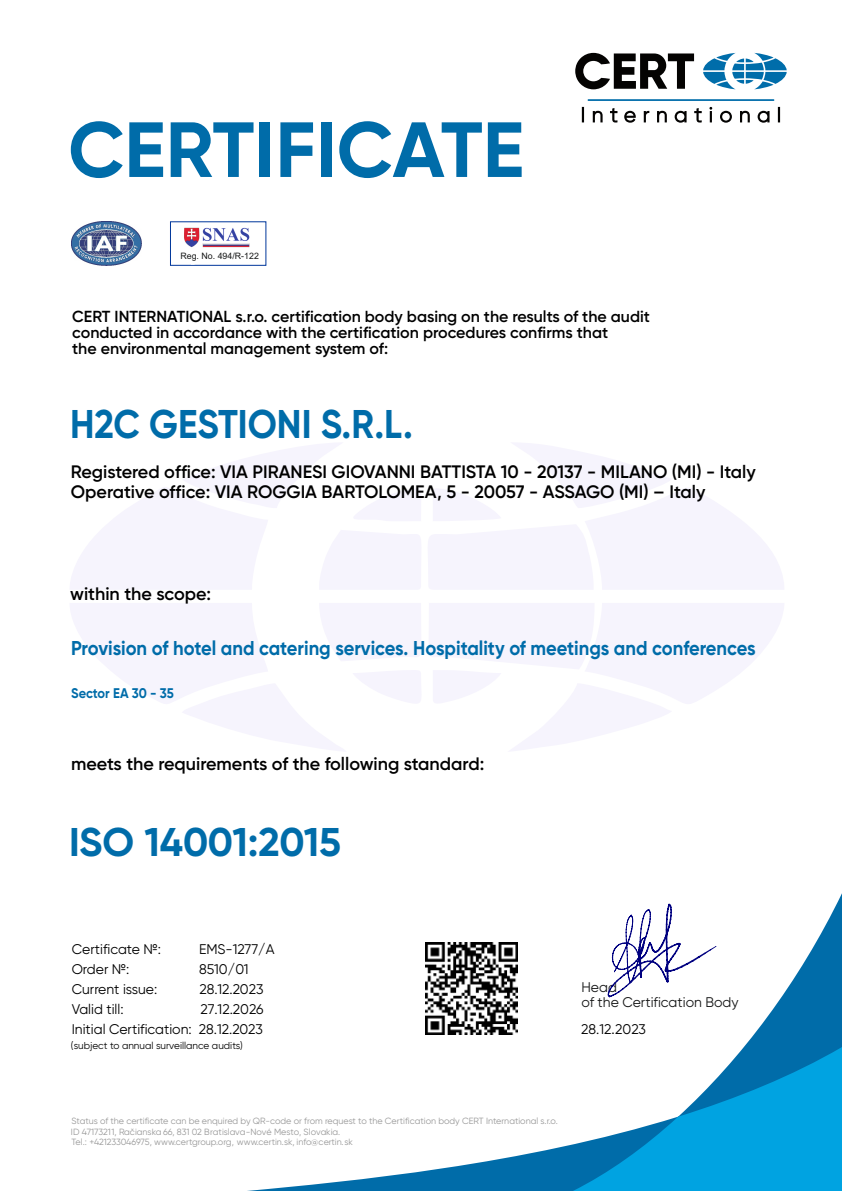
<style>
.page{position:relative;width:842px;height:1191px;background:#fff}
.page>*{position:absolute;margin:0;border:0;box-sizing:border-box;transform-origin:0 0}
.t1{font:700 78px "Gilroy";color:#006ca9}
.t2{font:700 40px "Gilroy";color:#006ca9;scale:.92 1}
.t3{font:700 40px "Gilroy";color:#006ca9}
.t4{font:700 20px "Gilroy";color:#006ca9;scale:.92 1}
.t5{font:600 18px/20px "Gilroy";color:#000}
.t6{font:600 16px/16px "Gilroy";color:#000}
.t7{font:14px/20px "Gilroy";color:#000;text-align:right}
.t8{font:14px/15.8px "Gilroy";color:#151616}
.t9{font:700 14px "Gilroy";color:#006ca9;scale:.92 1}
.t10{font:10px "Gilroy";color:#000}
.t11{font:9px/10.5px "Gilroy";color:#989898}
.t12{font:8.8px "Arial";color:#151616}
.s1{font-family:"Arial"}
</style>
<div class="page">
<svg style="left:70px;top:603px;width:714px;height:148px"></svg>
<svg style="left:70px;top:443px;width:714px;height:146px"></svg>
<svg style="left:607px;top:893px;width:235px;height:154px"></svg>
<svg style="left:247px;top:1144px;width:326px;height:47px"></svg>
<svg style="left:573px;top:1047px;width:269px;height:144px"></svg>
<svg style="left:575px;top:53px;width:212px;height:70px"></svg>
<img style="left:72px;top:222px;width:70px;height:43px">
<img style="left:185px;top:227px;width:64px;height:21px">
<svg style="left:178px;top:264px;width:86px;height:1px"></svg>
<svg style="left:608px;top:903px;width:108px;height:94px"></svg>
<img style="left:425px;top:942px;width:92px;height:92px">
<h1 class="t1" style="left:68px;top:114px;width:457px">CERTIFICATE</h1>
<p class="t12" style="left:180px;top:253px;width:80px">Reg. No. 494/R-122</p>
<h3 class="t6" style="left:72px;top:309px;width:579px">CERT INTERNATIONAL s.r.o. certification body basing on the results of the audit conducted in accordance with the certification procedures confirms that<br>the environmental management system of:</h3>
<h2 class="t2" style="left:70px;top:406px;width:374px">H2C GESTIONI S.R.L.</h2>
<h3 class="t5" style="left:71px;top:463px;width:686px">Registered office: VIA PIRANESI GIOVANNI BATTISTA 10 - 20137 - MILANO (MI) - Italy<br>Operative office: VIA ROGGIA BARTOLOMEA, 5 - 20057 - ASSAGO (MI) – Italy</h3>
<h3 class="t5" style="left:70px;top:584px;width:142px">within the scope:</h3>
<h3 class="t4" style="left:71px;top:639px;width:746px">Provision of hotel and catering services. Hospitality of meetings and conferences</h3>
<h3 class="t9" style="left:71px;top:686px;width:113px">Sector EA 30 - 35</h3>
<h3 class="t5" style="left:71px;top:755px;width:415px">meets the requirements of the following standard:</h3>
<h2 class="t3" style="left:69px;top:824px;width:274px">ISO 14001:2015</h2>
<h3 class="t7" style="left:72px;top:939px;width:91px">Certificate №:</h3>
<h3 class="t7" style="left:199px;top:939px;width:77px">EMS-1277/A</h3>
<h3 class="t7" style="left:72px;top:959px;width:59px">Order №:</h3>
<h3 class="t7" style="left:199px;top:959px;width:51px">8510/01</h3>
<h3 class="t7" style="left:72px;top:979px;width:87px">Current issue:</h3>
<h3 class="t7" style="left:199px;top:979px;width:66px">28.12.2023</h3>
<h3 class="t7" style="left:72px;top:999px;width:53px">Valid till:</h3>
<h3 class="t7" style="left:72px;top:999px;width:193px">27.12.2026<br>Initial Certification: 28.12.2023</h3>
<p class="t10" style="left:71px;top:1041px;width:174px">(subject to annual surveillance audits)</p>
<h3 class="t8" style="left:581px;top:979px;width:159px">Head<br>of the Certification Body</h3>
<h3 class="t7" style="left:581px;top:1020px;width:66px">28.12<span class="s1">.</span>2023</h3>
<p class="t11" style="left:71px;top:1116px;width:488px">Status of the certificate can be enquired by QR-code or from request to the Certification body CERT International s.r.o.<br>ID 47173211, Račianska 66, 831 02 Bratislava-Nové Mesto, Slovakia.</p>
<p class="t11" style="left:72px;top:1137px;width:283px">Tel.: +421233046975, www.certgroup.org, www.certin.sk, info@certin.sk</p>
</div>
